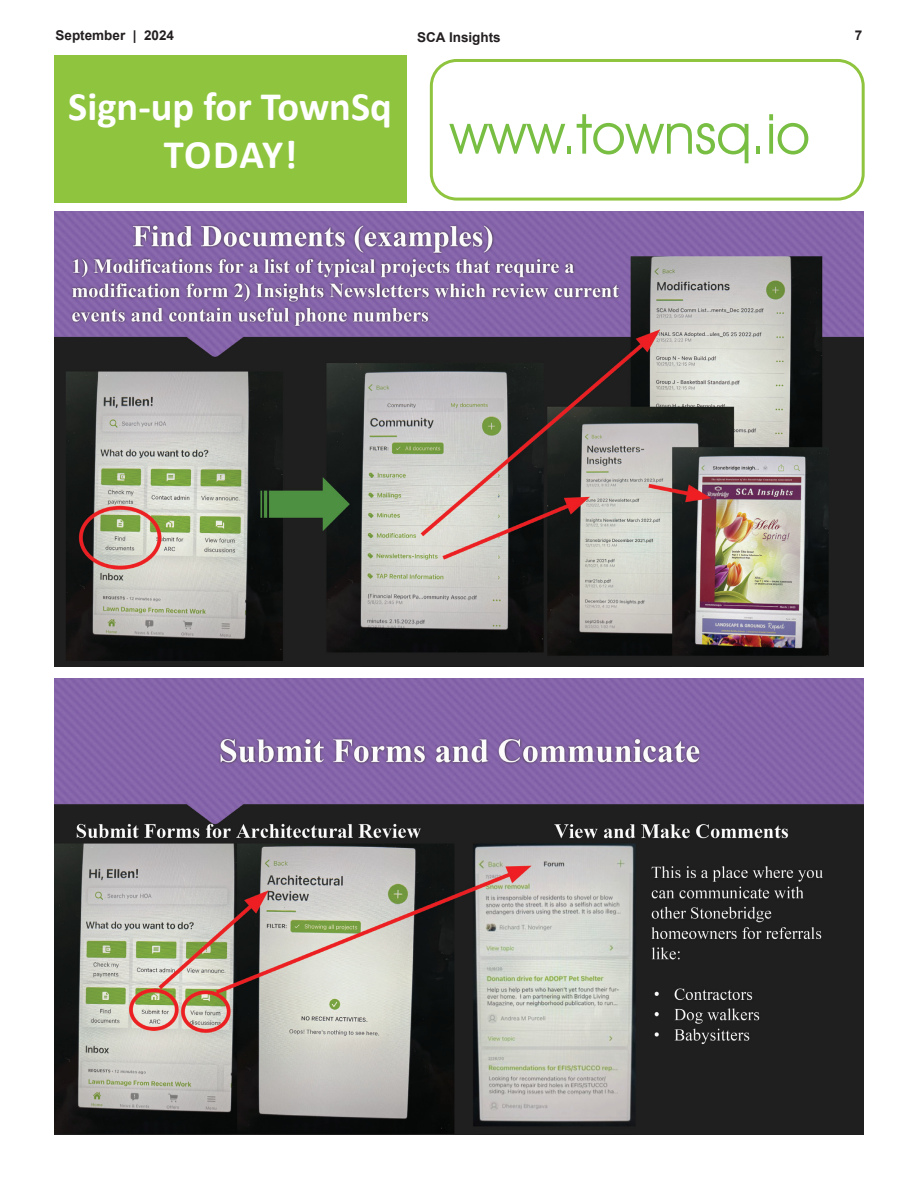
<style>
.page{position:relative;width:918px;height:1188px;background:#fff}
.page>*{position:absolute;margin:0;border:0;box-sizing:border-box;transform-origin:0 0}
.t1{font:55.5px "Avant Garde IT Cby BT";color:#77be42}
.t2{font:700 40.5px/48.6px "Calibri";color:#fff;text-align:center}
.t3{font:700 13.5px "Arial";color:#231f20}
</style>
<div class="page">
<img style="left:54px;top:211px;width:810px;height:456px">
<div style="left:54px;top:673px;width:810px;height:467px;background:linear-gradient(to right,#fff,#fff)"></div>
<img style="left:54px;top:679px;width:810px;height:455px">
<div style="left:430px;top:59px;width:435px;height:142px;border:3px solid #8fc53e;border-radius:26px"></div>
<div style="left:54px;top:55px;width:352px;height:147px;background:#8fc53e"></div>
<p class="t3" style="left:56px;top:26px;width:120px">September | 2024</p>
<p class="t3" style="left:417px;top:28px;width:85px">SCA Insights</p>
<p class="t3" style="left:855px;top:26px;width:9px">7</p>
<h2 class="t2" style="left:68px;top:82px;width:325px">Sign-up for TownSq<br>TODAY!</h2>
<h1 class="t1" style="left:449px;top:100px;width:362px">www.townsq.io</h1>
</div>
